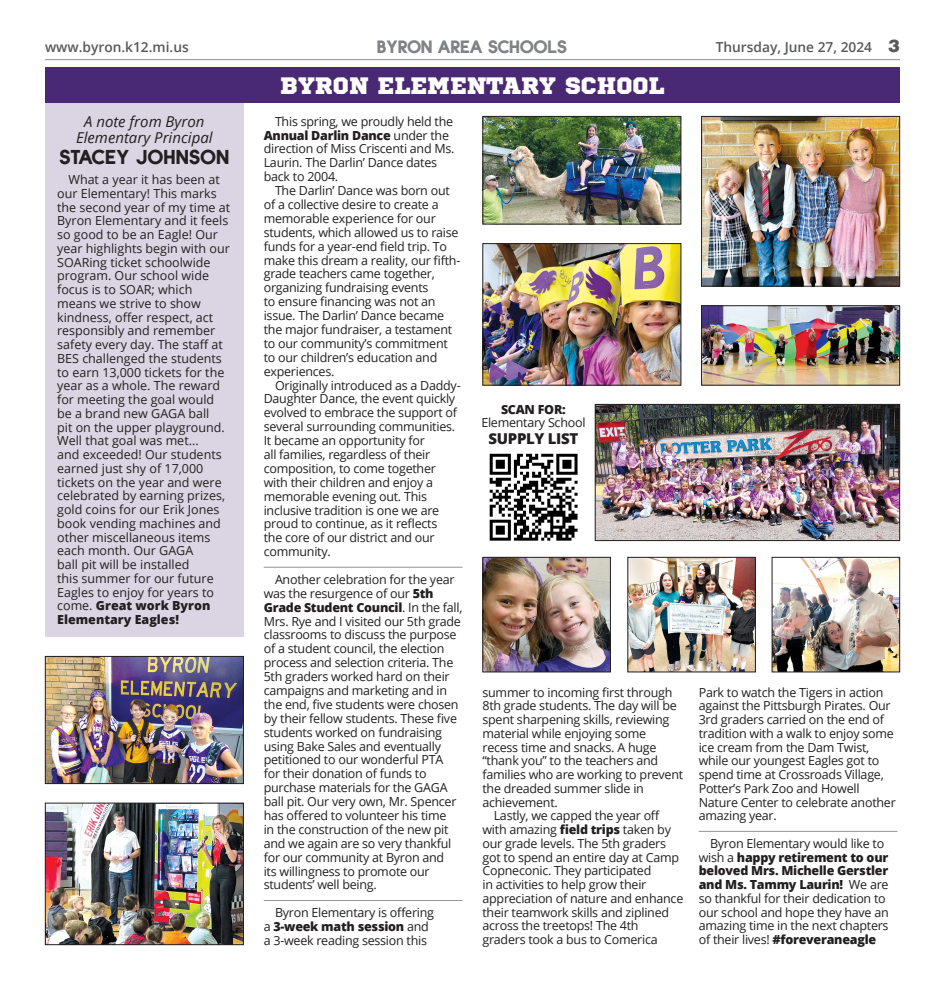
<style>
.page{position:relative;width:945px;height:990px;background:#fff}
.page>*{position:absolute;margin:0;border:0;box-sizing:border-box;transform-origin:0 0}
.t1{font:23.75px "Sports World";color:#fff}
.Byron_Body_Copy{font:22.5px "Quicksans Accurate ICG Fill";color:#231f20}
.t2{font:20px "Quicksans Accurate ICG Fill";letter-spacing:-.02em;color:#808285}
.Byron_Body_Copy-2{font:italic 15px/16.2px "Open Sans";color:#231f20;text-align:center}
.Byron_Body_Copy-3{font:800 15px "Open Sans";letter-spacing:-.02em;color:#231f20}
.t3{font:600 13.75px "Open Sans";color:#57585a}
.Byron_Body_Copy-4{font:12.5px/13.9px "Open Sans";letter-spacing:-.02em;color:#231f20}
.Byron_Body_Copy-5{font:12.5px/13.8px "Open Sans";color:#231f20}
.Byron_Body_Copy-6{font:800 12.5px "Open Sans";letter-spacing:-.02em;color:#231f20}
.s1{font-family:"Helvetica LT Std";font-weight:900;font-size:17.5px}
.s2{font-weight:800}
</style>
<div class="page">
<hr style="left:45px;top:59px;width:855px;height:1px;background:#8f9194">
<div style="left:45px;top:79px;width:199px;height:558px;background:#dbd4e3"></div>
<hr style="left:264px;top:567px;width:198px;height:1px;background:#939598">
<hr style="left:264px;top:900px;width:198px;height:1px;background:#939598">
<hr style="left:699px;top:831px;width:199px;height:1px;background:#939598">
<img style="left:47px;top:658px;width:195px;height:124px">
<div style="left:45px;top:656px;width:199px;height:128px;border:1px solid #231f20"></div>
<img style="left:484px;top:118px;width:195px;height:104px">
<div style="left:482px;top:116px;width:199px;height:108px;border:1px solid #231f20"></div>
<img style="left:703px;top:118px;width:195px;height:167px">
<div style="left:701px;top:116px;width:199px;height:171px;border:1px solid #231f20"></div>
<img style="left:703px;top:307px;width:195px;height:76px">
<div style="left:701px;top:305px;width:199px;height:80px;border:1px solid #231f20"></div>
<img style="left:597px;top:406px;width:301px;height:133px">
<div style="left:595px;top:404px;width:305px;height:137px;border:1px solid #231f20"></div>
<img style="left:484px;top:559px;width:125px;height:111px">
<div style="left:482px;top:557px;width:129px;height:115px;border:1px solid #231f20"></div>
<img style="left:630px;top:559px;width:124px;height:111px">
<div style="left:628px;top:557px;width:128px;height:115px;border:1px solid #231f20"></div>
<img style="left:774px;top:559px;width:124px;height:111px">
<div style="left:772px;top:557px;width:128px;height:115px;border:1px solid #231f20"></div>
<img style="left:47px;top:805px;width:195px;height:138px">
<div style="left:45px;top:803px;width:199px;height:142px;border:1px solid #231f20"></div>
<img style="left:484px;top:245px;width:195px;height:138px">
<div style="left:482px;top:243px;width:199px;height:142px;border:1px solid #231f20"></div>
<div style="left:45px;top:68px;width:855px;height:35px;background:#492875"></div>
<img style="left:489px;top:453px;width:89px;height:88px">
<p class="t3" style="left:45px;top:38px;width:145px">www.byron.k12.mi.us</p>
<h3 class="t2" style="left:377px;top:34px;width:192px">BYRON AREA SCHOOLS</h3>
<p class="t3" style="left:716px;top:38px;width:186px">Thursday, June 27, 2024 <span class="s1">3</span></p>
<p class="Byron_Body_Copy-2" style="left:76px;top:113px;width:138px">A note from Byron<br>Elementary Principal</p>
<p class="Byron_Body_Copy" style="left:59px;top:142px;width:172px">STACEY JOHNSON</p>
<p class="Byron_Body_Copy-5" style="left:57px;top:172px;width:175px;text-indent:11px">What a year it has been at our Elementary! This marks the second year of my time at<br>Byron Elementary and it feels so good to be an Eagle! Our year highlights begin with our<br>SOARing ticket schoolwide program. Our school wide focus is to SOAR; which means we strive to show kindness, offer respect, act responsibly and remember safety every day. The staff at<br>BES challenged the students to earn 13,000 tickets for the year as a whole. The reward for meeting the goal would be a brand new GAGA ball<br>pit on the upper playground.<br>Well that goal was met...<br>and exceeded! Our students earned just shy of 17,000 tickets on the year and were celebrated by earning prizes, gold coins for our Erik Jones book vending machines and other miscellaneous items each month. Our GAGA<br>ball pit will be installed<br>this summer for our future<br>Eagles to enjoy for years to come. <span class="s2">Great work Byron<br>Elementary Eagles!</span></p>
<p class="t1" style="left:280px;top:66px;width:386px">BYRON ELEMENTARY SCHOOL</p>
<p class="Byron_Body_Copy-4" style="left:264px;top:114px;width:192px;text-indent:11px">This spring, we proudly held the<br><span class="s2">Annual Darlin Dance</span> under the direction of Miss Criscenti and Ms.<br>Laurin. The Darlin’ Dance dates back to 2004.</p>
<p class="Byron_Body_Copy-4" style="left:264px;top:183px;width:198px;text-indent:11px">The Darlin’ Dance was born out of a collective desire to create a memorable experience for our students, which allowed us to raise funds for a year-end field trip. To make this dream a reality, our fifth&shy;grade teachers came together, organizing fundraising events<br>to ensure financing was not an issue. The Darlin’ Dance became the major fundraiser, a testament to our community’s commitment to our children’s education and experiences.</p>
<p class="Byron_Body_Copy-4" style="left:264px;top:378px;width:198px;text-indent:11px">Originally introduced as a Daddy-<br>Daughter Dance, the event quickly evolved to embrace the support of several surrounding communities.<br>It became an opportunity for<br>all families, regardless of their composition, to come together with their children and enjoy a memorable evening out. This inclusive tradition is one we are proud to continue, as it reflects<br>the core of our district and our community.</p>
<p class="Byron_Body_Copy-4" style="left:264px;top:572px;width:200px;text-indent:11px">Another celebration for the year was the resurgence of our <span class="s2">5th<br>Grade Student Council</span>. In the fall,<br>Mrs. Rye and I visited our 5th grade classrooms to discuss the purpose of a student council, the election process and selection criteria. The<br>5th graders worked hard on their campaigns and marketing and in the end, five students were chosen by their fellow students. These five students worked on fundraising using Bake Sales and eventually petitioned to our wonderful PTA for their donation of funds to purchase materials for the GAGA ball pit. Our very own, Mr. Spencer has offered to volunteer his time<br>in the construction of the new pit and we again are so very thankful for our community at Byron and<br>its willingness to promote our students’ well being.</p>
<p class="Byron_Body_Copy-4" style="left:264px;top:905px;width:172px;text-indent:11px">Byron Elementary is offering a <span class="s2">3-week math session</span> and a 3-week reading session this</p>
<p class="Byron_Body_Copy-6" style="left:501px;top:400px;width:66px">SCAN FOR:</p>
<p class="Byron_Body_Copy-4" style="left:481px;top:416px;width:106px">Elementary School</p>
<p class="Byron_Body_Copy-3" style="left:488px;top:427px;width:92px">SUPPLY LIST</p>
<p class="Byron_Body_Copy-4" style="left:482px;top:685px;width:202px">summer to incoming first through<br>8th grade students. The day will be spent sharpening skills, reviewing material while enjoying some recess time and snacks. A huge “thank you” to the teachers and families who are working to prevent the dreaded summer slide in achievement.</p>
<p class="Byron_Body_Copy-4" style="left:482px;top:809px;width:202px;text-indent:11px">Lastly, we capped the year off with amazing <span class="s2">field trips</span> taken by our grade levels. The 5th graders got to spend an entire day at Camp<br>Copneconic. They participated<br>in activities to help grow their appreciation of nature and enhance their teamwork skills and ziplined across the treetops! The 4th graders took a bus to Comerica</p>
<p class="Byron_Body_Copy-4" style="left:699px;top:685px;width:199px">Park to watch the Tigers in action against the Pittsburgh Pirates. Our<br>3rd graders carried on the end of tradition with a walk to enjoy some ice cream from the Dam Twist, while our youngest Eagles got to spend time at Crossroads Village,<br>Potter’s Park Zoo and Howell<br>Nature Center to celebrate another amazing year.</p>
<p class="Byron_Body_Copy-4" style="left:699px;top:836px;width:192px;text-indent:11px">Byron Elementary would like to wish a <span class="s2">happy retirement to our beloved Mrs. Michelle Gerstler and Ms. Tammy Laurin!</span> We are so thankful for their dedication to our school and hope they have an amazing time in the next chapters of their lives! <span class="s2">#foreveraneagle</span></p>
</div>
